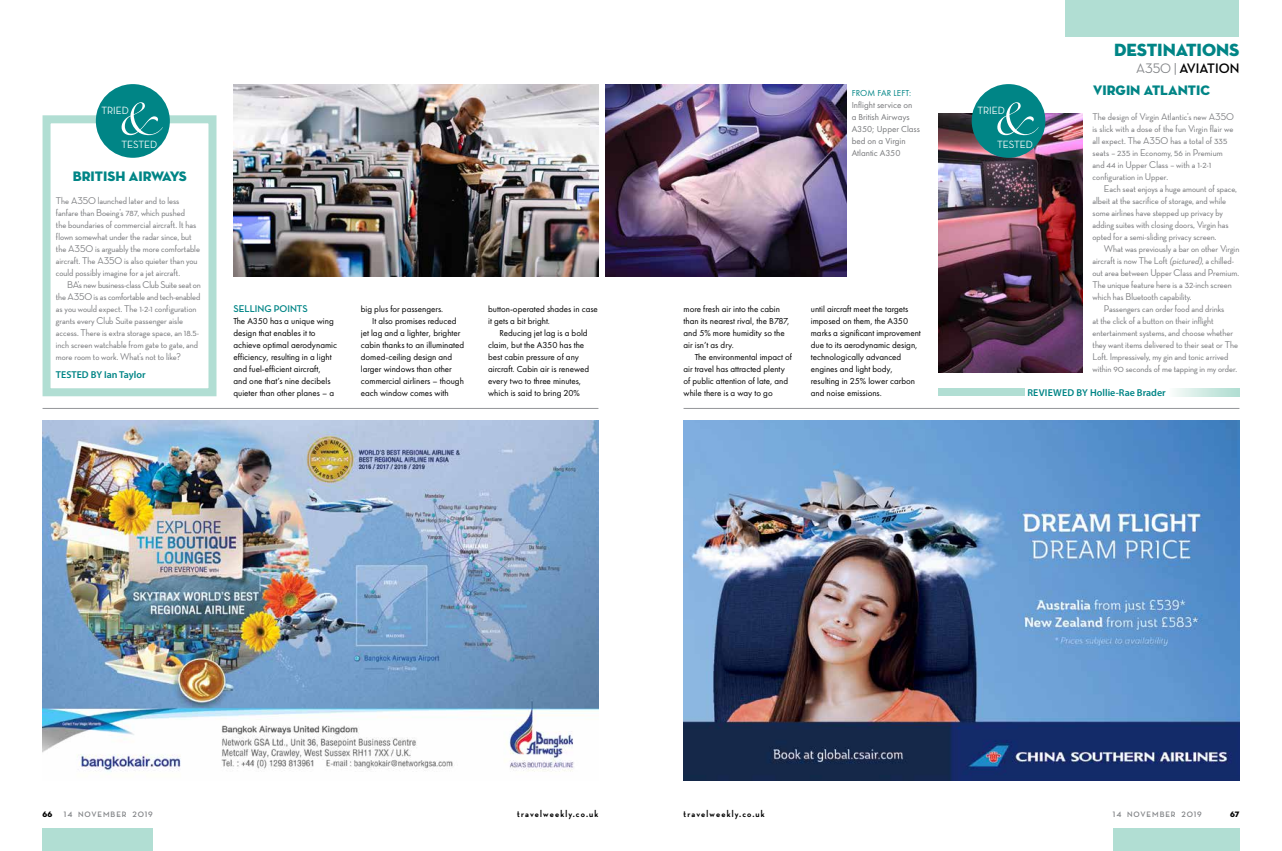
<style>
.page{position:relative;width:1282px;height:851px;background:#fff}
.page>*{position:absolute;margin:0;border:0;box-sizing:border-box;transform-origin:0 0}
.t1{font:60.2px "Snell Roundhand";color:#fff}
.t2{font:18px "Neutra Disp Titling";letter-spacing:-.005em;color:#008586}
.t3{font:14px "Neutra Disp Titling";color:#008586}
.t4{font:700 14px "Neutra Disp";color:#000}
.t5{font:500 10.7px "Neutra Disp";color:#fff}
.t6{font:500 10px/12px "Neutra Disp";color:#77787b}
.t7{font:600 10px "Myriad Pro";color:#008586}
.t8{font:700 10px "Neutra Disp";letter-spacing:.12em;color:#000}
.t9{font:700 10px "Neutra Disp";color:#008586}
.t10{font:9px/12px "Futura New";color:#000}
.t11{font:9px/12px "Futura New";color:#77787b}
.t12{font:9px "Futura New";letter-spacing:.01em;color:#008586}
.t13{font:700 8px "Neutra Disp";letter-spacing:.12em;color:#808285}
.t14{font:8px "Neutra Disp Titling";color:#000}
.s1{font-weight:500;color:#808285}
.s2{font-style:italic}
</style>
<div class="page">
<div style="left:43px;top:828px;width:110px;height:22px;background:#b1ded3"></div>
<div style="left:1065px;top:0;width:174px;height:36px;background:#b1ded3"></div>
<img style="left:683px;top:420px;width:556px;height:360px">
<hr style="left:683px;top:408px;width:556px;height:1px;background:#939598">
<img style="left:43px;top:420px;width:555px;height:352px">
<hr style="left:43px;top:408px;width:555px;height:1px;background:#939598">
<div style="left:43px;top:115px;width:173px;height:281px;background:#fff;border:8px solid #b1ded3"></div>
<div style="left:96px;top:84px;width:74px;height:74px;background:#008586;border-radius:50%"></div>
<img style="left:233px;top:84px;width:365px;height:192px">
<img style="left:605px;top:84px;width:241px;height:192px">
<img style="left:938px;top:114px;width:144px;height:258px">
<div style="left:938px;top:388px;width:86px;height:8px;background:#b1ded3"></div>
<svg style="left:1175px;top:388px;width:64px;height:8px"></svg>
<div style="left:971px;top:84px;width:74px;height:74px;background:#008586;border-radius:50%"></div>
<div style="left:1113px;top:828px;width:126px;height:22px;background:#b1ded3"></div>
<h1 class="t1" style="left:118px;top:67px;width:38px">&amp;</h1>
<p class="t5" style="left:121px;top:138px;width:37px">TESTED</p>
<p class="t5" style="left:101px;top:104px;width:29px">TRIED</p>
<h3 class="t3" style="left:73px;top:168px;width:115px">BRITISH AIRWAYS</h3>
<p class="t6" style="left:56px;top:195px;width:145px">The A350 launched later and to less fanfare than Boeing’s 787, which pushed<br>the boundaries of commercial aircraft. It has flown somewhat under the radar since, but the A350 is arguably the more comfortable aircraft. The A350 is also quieter than you could possibly imagine for a jet aircraft.</p>
<p class="t6" style="left:56px;top:279px;width:146px;text-indent:11px">BA’s new business-class Club Suite seat on the A350 is as comfortable and tech-enabled as you would expect. The 1-2-1 configuration grants every Club Suite passenger aisle access. There is extra storage space, an 18.5- inch screen watchable from gate to gate, and more room to work. What’s not to like?</p>
<p class="t7" style="left:56px;top:368px;width:91px">TESTED BY Ian Taylor</p>
<p class="t9" style="left:233px;top:303px;width:76px">SELLING POINTS</p>
<p class="t10" style="left:233px;top:315px;width:105px">The A350 has a unique wing design that enables it to achieve optimal aerodynamic efficiency, resulting in a light and fuel‑efficient aircraft,<br>and one that’s nine decibels quieter than other planes – a</p>
<p class="t10" style="left:361px;top:303px;width:84px">big plus for passengers.</p>
<p class="t10" style="left:372px;top:315px;width:86px">It also promises reduced</p>
<p class="t10" style="left:361px;top:327px;width:101px">jet lag and a lighter, brighter</p>
<p class="t10" style="left:361px;top:339px;width:105px">cabin thanks to an illuminated</p>
<p class="t10" style="left:361px;top:351px;width:93px">domed-ceiling design and</p>
<p class="t10" style="left:361px;top:363px;width:93px">larger windows than other</p>
<p class="t10" style="left:361px;top:375px;width:105px">commercial airliners – though</p>
<p class="t10" style="left:361px;top:387px;width:89px">each window comes with</p>
<p class="t10" style="left:488px;top:303px;width:111px">button-operated shades in case it gets a bit bright.</p>
<p class="t10" style="left:488px;top:327px;width:103px;text-indent:11px">Reducing jet lag is a bold claim, but the A350 has the best cabin pressure of any aircraft. Cabin air is renewed every two to three minutes, which is said to bring 20%</p>
<p class="t12" style="left:851px;top:88px;width:61px">FROM FAR LEFT:</p>
<p class="t11" style="left:851px;top:99px;width:70px">Inflight service on<br>a British Airways<br>A350; Upper Class bed on a Virgin<br>Atlantic A350</p>
<p class="t10" style="left:683px;top:303px;width:107px">more fresh air into the cabin than its nearest rival, the B787, and 5% more humidity so the air isn’t as dry.</p>
<p class="t10" style="left:683px;top:351px;width:110px;text-indent:11px">The environmental impact of air travel has attracted plenty of public attention of late, and while there is a way to go</p>
<p class="t10" style="left:810px;top:303px;width:111px">until aircraft meet the targets imposed on them, the A350 marks a significant improvement due to its aerodynamic design, technologically advanced engines and light body, resulting in 25% lower carbon and noise emissions.</p>
<h2 class="t2" style="left:1114px;top:38px;width:127px">DESTINATIONS</h2>
<h3 class="t4" style="left:1136px;top:60px;width:105px"><span class="s1">A350 |</span> AVIATION</h3>
<h1 class="t1" style="left:993px;top:67px;width:38px">&amp;</h1>
<p class="t5" style="left:997px;top:138px;width:37px">TESTED</p>
<p class="t5" style="left:977px;top:104px;width:29px">TRIED</p>
<h3 class="t3" style="left:1092px;top:82px;width:119px">VIRGIN ATLANTIC</h3>
<p class="t6" style="left:1092px;top:111px;width:143px">The design of Virgin Atlantic’s new A350 is slick with a dose of the fun Virgin flair we all expect. The A350 has a total of 335 seats – 235 in Economy, 56 in Premium and 44 in Upper Class – with a 1-2-1 configuration in Upper.</p>
<p class="t6" style="left:1092px;top:183px;width:146px;text-indent:11px">Each seat enjoys a huge amount of space, albeit at the sacrifice of storage, and while some airlines have stepped up privacy by adding suites with closing doors, Virgin has opted for a semi-sliding privacy screen.</p>
<p class="t6" style="left:1092px;top:243px;width:148px;text-indent:11px">What was previously a bar on other Virgin aircraft is now The Loft <span class="s2">(pictured)</span>, a chilled&shy;out area between Upper Class and Premium.<br>The unique feature here is a 32-inch screen which has Bluetooth capability.</p>
<p class="t6" style="left:1092px;top:303px;width:147px;text-indent:11px">Passengers can order food and drinks<br>at the click of a button on their inflight entertainment systems, and choose whether they want items delivered to their seat or The Loft. Impressively, my gin and tonic arrived within 90 seconds of me tapping in my order.</p>
<p class="t7" style="left:1027px;top:386px;width:140px">REVIEWED BY Hollie-Rae Brader</p>
<p class="t14" style="left:43px;top:808px;width:11px">66</p>
<p class="t13" style="left:64px;top:809px;width:90px">14 NOVEMBER 2019</p>
<p class="t8" style="left:517px;top:807px;width:83px">travelweekly.co.uk</p>
<p class="t8" style="left:683px;top:807px;width:83px">travelweekly.co.uk</p>
<p class="t13" style="left:1112px;top:809px;width:90px">14 NOVEMBER 2019</p>
<p class="t14" style="left:1229px;top:808px;width:11px">67</p>
</div>
